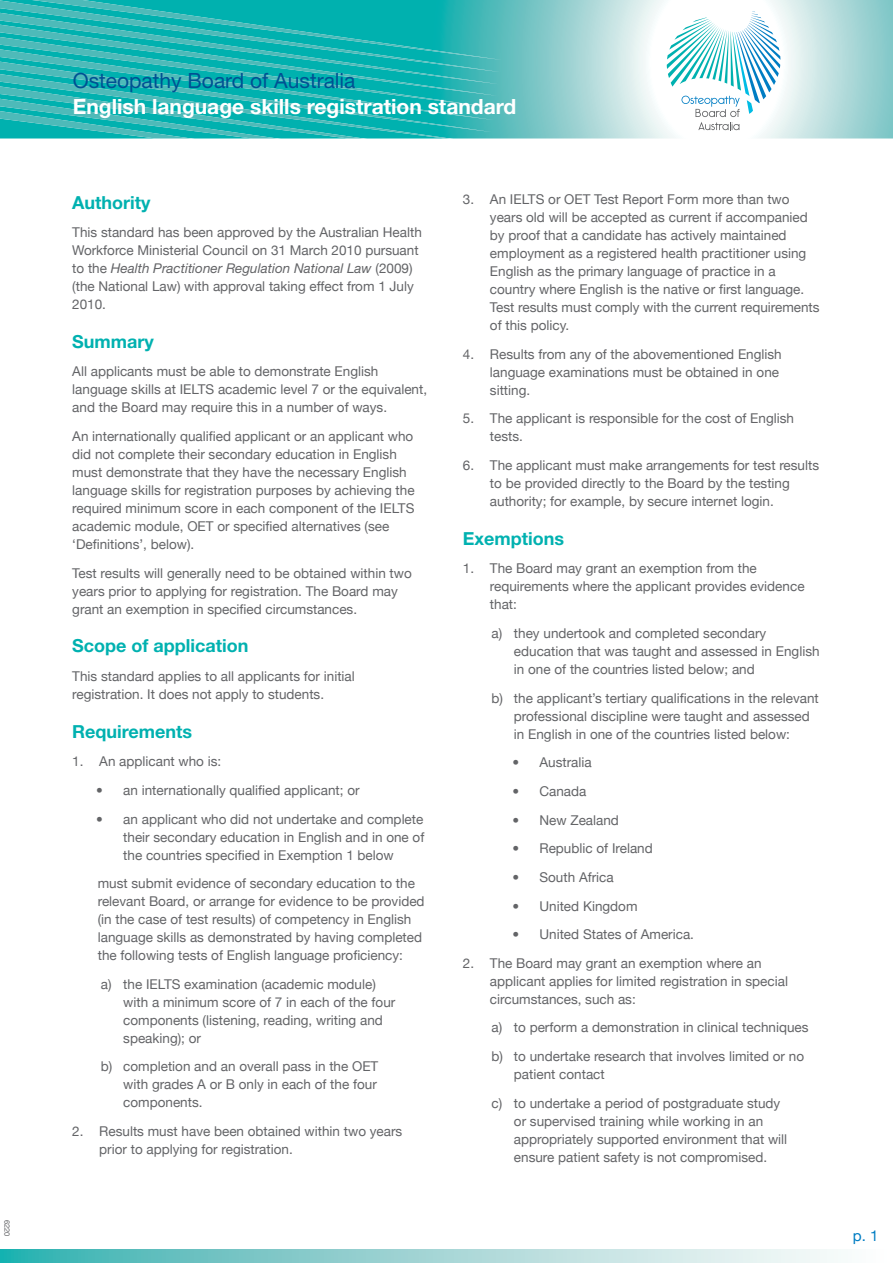
<style>
.page{position:relative;width:893px;height:1263px;background:#fff}
.page>*{position:absolute;margin:0;border:0;box-sizing:border-box;transform-origin:0 0}
.t1{font:700 21px "Helvetica Neue";color:#fff}
.t2{font:21px "Helvetica Neue";color:#005093}
.t3{font:700 18px "Helvetica Neue";color:#00b1b0}
.t4{font:15px "Helvetica Neue";color:#007dc3}
.t5{font:13.5px/18px "Helvetica Neue";color:#636467}
.t6{font:7.5px "Helvetica Neue";color:#636467}
.s1{font-style:italic}
</style>
<div class="page">
<svg style="left:502px;top:0;width:391px;height:138px;background:#b5dddd"></svg>
<svg style="left:0;top:0;width:502px;height:139px;background:#22b6b4"></svg>
<svg style="left:0;top:1249px;width:834px;height:14px;background:#9ad4d4"></svg>
<svg style="left:667px;top:12px;width:113px;height:118px"></svg>
<p class="t6" style="left:12px;top:1220px;width:18px;rotate:90deg">6220</p>
<h1 class="t2" style="left:73px;top:68px;width:284px">Osteopathy Board of Australia</h1>
<h1 class="t1" style="left:73px;top:93px;width:445px">English language skills registration standard</h1>
<h2 class="t3" style="left:72px;top:191px;width:80px">Authority</h2>
<p class="t5" style="left:72px;top:223px;width:351px">This standard has been approved by the Australian Health Workforce Ministerial Council on 31 March 2010 pursuant to the <span class="s1">Health Practitioner Regulation National Law</span> (2009) (the National Law) with approval taking effect from 1 July 2010.</p>
<h2 class="t3" style="left:72px;top:330px;width:83px">Summary</h2>
<p class="t5" style="left:72px;top:362px;width:356px">All applicants must be able to demonstrate English language skills at IELTS academic level 7 or the equivalent, and the Board may require this in a number of ways.</p>
<p class="t5" style="left:72px;top:427px;width:344px">An internationally qualified applicant or an applicant who did not complete their secondary education in English must demonstrate that they have the necessary English language skills for registration purposes by achieving the required minimum score in each component of the IELTS academic module, OET or specified alternatives (see ‘Definitions’, below).</p>
<p class="t5" style="left:72px;top:564px;width:341px">Test results will generally need to be obtained within two years prior to applying for registration. The Board may grant an exemption in specified circumstances.</p>
<h2 class="t3" style="left:72px;top:635px;width:178px">Scope of application</h2>
<p class="t5" style="left:72px;top:667px;width:284px">This standard applies to all applicants for initial registration. It does not apply to students.</p>
<h2 class="t3" style="left:72px;top:720px;width:121px">Requirements</h2>
<p class="t5" style="left:72px;top:752px;width:151px">1. An applicant who is:</p>
<p class="t5" style="left:96px;top:781px;width:265px">• an internationally qualified applicant; or</p>
<p class="t5" style="left:123px;top:809px;width:303px;text-align:justify;text-indent:-27px">• an applicant who did not undertake and complete their secondary education in English and in one of the countries specified in Exemption 1 below</p>
<p class="t5" style="left:98px;top:874px;width:328px">must submit evidence of secondary education to the relevant Board, or arrange for evidence to be provided (in the case of test results) of competency in English language skills as demonstrated by having completed the following tests of English language proficiency:</p>
<p class="t5" style="left:123px;top:975px;width:274px;text-indent:-23px">a) the IELTS examination (academic module) with a minimum score of 7 in each of the four components (listening, reading, writing and speaking); or</p>
<p class="t5" style="left:123px;top:1057px;width:257px;text-align:justify;text-indent:-23px">b) completion and an overall pass in the OET with grades A or B only in each of the four components.</p>
<p class="t5" style="left:99px;top:1122px;width:305px;text-indent:-27px">2. Results must have been obtained within two years prior to applying for registration.</p>
<p class="t5" style="left:490px;top:190px;width:331px;text-indent:-27px">3. An IELTS or OET Test Report Form more than two years old will be accepted as current if accompanied by proof that a candidate has actively maintained employment as a registered health practitioner using English as the primary language of practice in a country where English is the native or first language.<br>Test results must comply with the current requirements of this policy.</p>
<p class="t5" style="left:490px;top:345px;width:293px;text-indent:-27px">4. Results from any of the abovementioned English language examinations must be obtained in one sitting.</p>
<p class="t5" style="left:490px;top:409px;width:306px;text-indent:-27px">5. The applicant is responsible for the cost of English tests.</p>
<p class="t5" style="left:490px;top:456px;width:331px;text-indent:-27px">6. The applicant must make arrangements for test results to be provided directly to the Board by the testing authority; for example, by secure internet login.</p>
<h2 class="t3" style="left:463px;top:527px;width:103px">Exemptions</h2>
<p class="t5" style="left:490px;top:559px;width:316px;text-indent:-27px">1. The Board may grant an exemption from the requirements where the applicant provides evidence that:</p>
<p class="t5" style="left:514px;top:624px;width:307px;text-indent:-23px">a) they undertook and completed secondary education that was taught and assessed in English in one of the countries listed below; and</p>
<p class="t5" style="left:514px;top:689px;width:306px;text-indent:-23px">b) the applicant’s tertiary qualifications in the relevant professional discipline were taught and assessed in English in one of the countries listed below:</p>
<p class="t5" style="left:512px;top:753px;width:81px">• Australia</p>
<p class="t5" style="left:512px;top:782px;width:76px">• Canada</p>
<p class="t5" style="left:512px;top:811px;width:108px">• New Zealand</p>
<p class="t5" style="left:512px;top:839px;width:142px">• Republic of Ireland</p>
<p class="t5" style="left:512px;top:868px;width:103px">• South Africa</p>
<p class="t5" style="left:512px;top:896px;width:127px">• United Kingdom</p>
<p class="t5" style="left:512px;top:925px;width:183px">• United States of America.</p>
<p class="t5" style="left:490px;top:954px;width:300px;text-indent:-27px">2. The Board may grant an exemption where an applicant applies for limited registration in special circumstances, such as:</p>
<p class="t5" style="left:491px;top:1013px;width:319px;line-height:28.7px">a) to perform a demonstration in clinical techniques b) to undertake research that involves limited or no</p>
<p class="t5" style="left:491px;top:1060px;width:290px;line-height:28.7px;text-indent:23px">patient contact<br>c) to undertake a period of postgraduate study</p>
<p class="t5" style="left:514px;top:1112px;width:275px">or supervised training while working in an appropriately supported environment that will ensure patient safety is not compromised.</p>
<p class="t4" style="left:853px;top:1227px;width:27px">p. 1</p>
</div>
